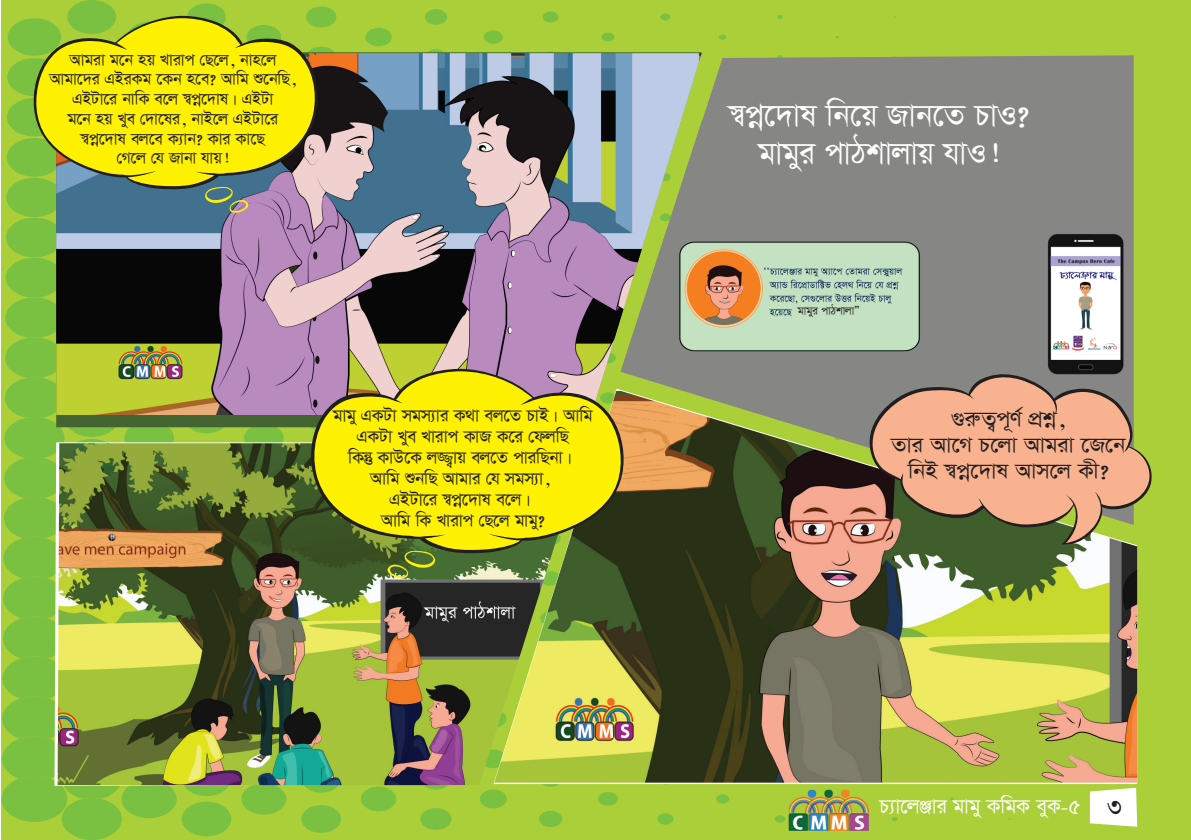
<style>
.page{position:relative;width:1191px;height:840px;background:#fff}
.page>*{position:absolute;margin:0;border:0;box-sizing:border-box;transform-origin:0 0}
.t1{font:37px/38.2px "Sutonny MJ";color:#fff;text-align:center}
.t2{font:25.2px/26px "Sutonny MJ";color:#231f20;text-align:center;scale:1.07 1}
.t3{font:24.2px "Sutonny MJ";color:#fff}
.t4{font:20.4px/21px "Sutonny MJ";color:#231f20;text-align:center}
.t5{font:19.2px/19.8px "Sutonny MJ";color:#231f20;text-align:center}
.t6{font:13.2px "Sutonny MJ";color:#231f20}
.s1{font-size:28px;color:#231f20}
</style>
<div class="page">
<div style="left:1px;top:0;width:1190px;height:840px;background:#abcf38"></div>
<svg style="left:892px;top:817px;width:6px;height:4px"></svg>
<svg style="left:777px;top:15px;width:6px;height:4px"></svg>
<div style="left:775px;top:815px;width:10px;height:7px;background:#7ac142;border-radius:50%"></div>
<div style="left:719px;top:34px;width:7px;height:6px;background:#7ac142;border-radius:50%"></div>
<div style="left:716px;top:794px;width:13px;height:9px;background:#7ac142;border-radius:50%"></div>
<div style="left:660px;top:14px;width:10px;height:6px;background:#7ac142;border-radius:50%"></div>
<div style="left:657px;top:813px;width:16px;height:11px;background:#7ac142;border-radius:50%"></div>
<div style="left:602px;top:33px;width:12px;height:8px;background:#7ac142;border-radius:50%"></div>
<div style="left:598px;top:792px;width:20px;height:13px;background:#7ac142;border-radius:50%"></div>
<div style="left:543px;top:11px;width:16px;height:12px;background:#7ac142;border-radius:50%"></div>
<div style="left:539px;top:771px;width:23px;height:15px;background:#7ac142;border-radius:50%"></div>
<div style="left:539px;top:810px;width:23px;height:17px;background:#7ac142;border-radius:50%"></div>
<div style="left:484px;top:30px;width:19px;height:14px;background:#7ac142;border-radius:50%"></div>
<div style="left:480px;top:789px;width:27px;height:19px;background:#7ac142;border-radius:50%"></div>
<div style="left:425px;top:9px;width:22px;height:16px;background:#7ac142;border-radius:50%"></div>
<svg style="left:425px;top:49px;width:22px;height:16px"></svg>
<svg style="left:421px;top:768px;width:30px;height:21px"></svg>
<div style="left:420px;top:808px;width:31px;height:21px;background:#7ac142;border-radius:50%"></div>
<div style="left:365px;top:28px;width:27px;height:18px;background:#7ac142;border-radius:50%"></div>
<div style="left:361px;top:786px;width:35px;height:25px;background:#7ac142;border-radius:50%"></div>
<div style="left:306px;top:6px;width:30px;height:22px;background:#7ac142;border-radius:50%"></div>
<svg style="left:306px;top:47px;width:30px;height:21px"></svg>
<div style="left:301px;top:765px;width:40px;height:27px;background:#7ac142;border-radius:50%"></div>
<div style="left:301px;top:805px;width:40px;height:27px;background:#7ac142;border-radius:50%"></div>
<svg style="left:244px;top:424px;width:40px;height:28px"></svg>
<div style="left:241px;top:783px;width:45px;height:31px;background:#7ac142;border-radius:50%"></div>
<div style="left:187px;top:3px;width:39px;height:28px;background:#7ac142;border-radius:50%"></div>
<svg style="left:185px;top:402px;width:43px;height:31px"></svg>
<div style="left:182px;top:761px;width:49px;height:35px;background:#7ac142;border-radius:50%"></div>
<div style="left:182px;top:801px;width:49px;height:35px;background:#7ac142;border-radius:50%"></div>
<svg style="left:124px;top:420px;width:50px;height:35px"></svg>
<div style="left:122px;top:779px;width:55px;height:39px;background:#7ac142;border-radius:50%"></div>
<div style="left:67px;top:0;width:49px;height:34px;background:#7ac142;border-radius:50%"></div>
<div style="left:8px;top:18px;width:53px;height:38px;background:#7ac142;border-radius:50%"></div>
<div style="left:7px;top:58px;width:55px;height:38px;background:#7ac142;border-radius:50%"></div>
<div style="left:7px;top:98px;width:55px;height:38px;background:#7ac142;border-radius:50%"></div>
<div style="left:7px;top:138px;width:55px;height:39px;background:#7ac142;border-radius:50%"></div>
<div style="left:6px;top:178px;width:57px;height:39px;background:#7ac142;border-radius:50%"></div>
<div style="left:6px;top:218px;width:57px;height:39px;background:#7ac142;border-radius:50%"></div>
<svg style="left:2px;top:257px;width:120px;height:583px"></svg>
<img style="left:56px;top:53px;width:646px;height:362px">
<img style="left:58px;top:443px;width:529px;height:342px">
<svg style="left:622px;top:55px;width:512px;height:318px;background:#8d928c"></svg>
<img style="left:620px;top:120px;width:512px;height:268px">
<img style="left:494px;top:391px;width:643px;height:391px">
<svg style="left:1090px;top:787px;width:47px;height:39px;background:#f6faea"></svg>
<img style="left:789px;top:789px;width:80px;height:41px">
<svg style="left:833px;top:796px;width:8px;height:5px"></svg>
<svg style="left:867px;top:373px;width:285px;height:171px;background:#868567"></svg>
<svg style="left:871px;top:376px;width:280px;height:167px;background:#c89e77"></svg>
<svg style="left:310px;top:368px;width:316px;height:185px;background:#817b55"></svg>
<svg style="left:311px;top:371px;width:312px;height:179px;background:#dbd016"></svg>
<svg style="left:387px;top:550px;width:48px;height:28px"></svg>
<svg style="left:31px;top:16px;width:288px;height:173px"></svg>
<svg style="left:34px;top:18px;width:284px;height:168px;background:#ddda16"></svg>
<svg style="left:205px;top:187px;width:44px;height:26px"></svg>
<svg style="left:794px;top:301px;width:69px;height:18px"></svg>
<p class="t5" style="left:49px;top:51px;width:248px">AVGIV G‡B NQ LVIVC †Q‡J, BVN‡J<br>AVGV‡`I GBIKG ‡KB N‡E? AVWG Ï‡BWQ,<br>GBUV‡I BVWK E‡J ¯^CŒ‡`VL| GBUV<br>G‡B NQ LYE †`V‡LI, BVB‡J GBUV‡I ¯^CŒ‡`VL EJ‡E K¨VB? KVI KV‡Q<br>†M‡J †H RVBV HVQ!</p>
<p class="t4" style="left:333px;top:405px;width:261px">GVGYGKUV MGM¨VI K_V EJ‡Z PVB| AVWG<br>GKUV LYE LVIVC KVR K‡I †DJWQ<br>WKŠ‘KVD‡K J¾¡VQ EJ‡Z CVIWQBV|<br>AVWG ÏBWQ AVGVI †H MGM¨V,<br>GBUV‡I ¯^CŒ‡`VL E‡J|<br>AVWG WK LVIVC †Q‡J GVGY?</p>
<h1 class="t1" style="left:729px;top:98px;width:301px">¯^CŒ‡`VL WB‡Q RVB‡Z PVI?<br>GVGYI CVVKVJVQ HVI!</h1>
<p class="t6" style="left:798px;top:304px;width:63px">GVGYI CVVKVJVÓ</p>
<h2 class="t2" style="left:891px;top:407px;width:220px">¸IÆZ¡C~Y©CÖKŒ,<br>ZVI AV‡M P‡JV AVGIV ‡R‡B<br>WBB ¯^CŒ‡`VL AVM‡J KX?</h2>
<p class="t3" style="left:880px;top:793px;width:244px">P¨V‡JÄVI GVGYKWGK EYK-5 <span class="s1">3</span></p>
</div>
